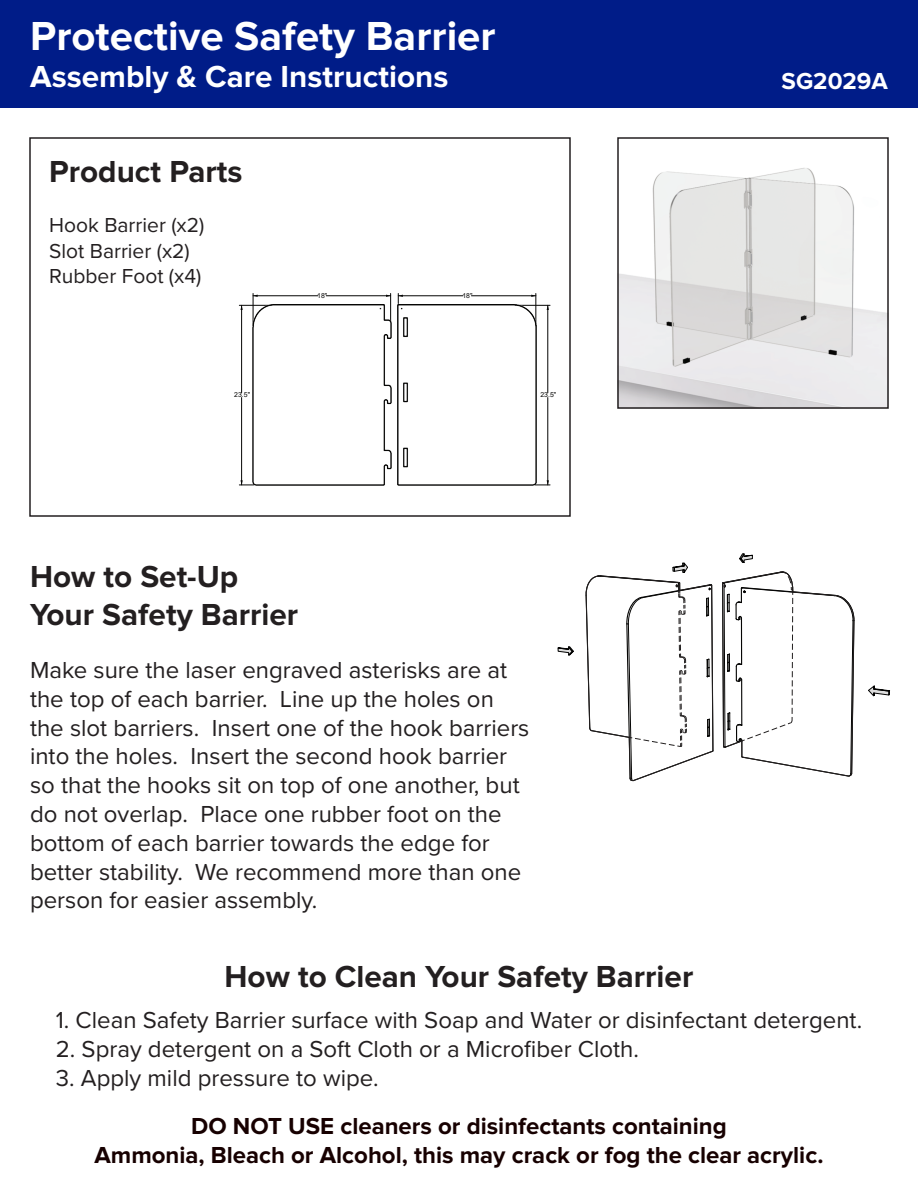
<style>
.page{position:relative;width:918px;height:1188px;background:#fff}
.page>*{position:absolute;margin:0;border:0;box-sizing:border-box;transform-origin:0 0}
.t1{font:700 42px "Proxima Nova";color:#fff}
.t2{font:700 31.5px/37.8px "Proxima Nova";color:#231f20}
.t3{font:700 31.5px "Proxima Nova";color:#fff}
.t4{font:24px/28.8px "Proxima Nova";color:#231f20}
.t5{font:700 24px/28.8px "Proxima Nova";color:#170000;text-align:center}
.t6{font:700 24px "Proxima Nova";color:#fff}
.t7{font:21px/25.2px "Proxima Nova";color:#231f20}
.t8{font:6.9px "Arial";color:#050504}
</style>
<div class="page">
<img style="left:620px;top:168px;width:266px;height:238px">
<div style="left:0;top:0;width:918px;height:108px;background:#001c88"></div>
<div style="left:617px;top:137px;width:272px;height:272px;border:2px solid #231f20"></div>
<div style="left:29px;top:137px;width:542px;height:380px;border:2px solid #231f20"></div>
<hr style="left:515px;top:305px;width:35px;height:1px;background:#050504">
<hr style="left:548px;top:305px;width:1px;height:88px;background:#050504">
<hr style="left:548px;top:398px;width:1px;height:87px;background:#050504">
<svg style="left:537px;top:480px;width:13px;height:6px"></svg>
<hr style="left:536px;top:293px;width:1px;height:33px;background:#050504">
<hr style="left:398px;top:296px;width:65px;height:1px;background:#050504">
<hr style="left:471px;top:296px;width:65px;height:1px;background:#050504">
<svg style="left:398px;top:293px;width:5px;height:11px"></svg>
<hr style="left:239px;top:305px;width:33px;height:1px;background:#050504">
<hr style="left:241px;top:305px;width:1px;height:88px;background:#050504">
<hr style="left:241px;top:398px;width:1px;height:87px;background:#050504">
<svg style="left:239px;top:480px;width:13px;height:6px"></svg>
<hr style="left:253px;top:293px;width:1px;height:33px;background:#050504">
<hr style="left:326px;top:296px;width:65px;height:1px;background:#050504">
<hr style="left:253px;top:296px;width:65px;height:1px;background:#050504">
<svg style="left:386px;top:293px;width:5px;height:12px"></svg>
<img style="left:397px;top:305px;width:140px;height:181px">
<img style="left:252px;top:305px;width:140px;height:181px">
<svg style="left:721px;top:202px;width:133px;height:575px"></svg>
<svg style="left:722px;top:572px;width:132px;height:204px"></svg>
<svg style="left:586px;top:563px;width:127px;height:218px"></svg>
<svg style="left:557px;top:646px;width:17px;height:9px"></svg>
<svg style="left:868px;top:686px;width:22px;height:10px"></svg>
<svg style="left:739px;top:553px;width:14px;height:10px"></svg>
<h1 class="t1" style="left:30px;top:11px;width:467px">Protective Safety Barrier</h1>
<h2 class="t3" style="left:30px;top:59px;width:420px">Assembly &amp; Care Instructions</h2>
<p class="t6" style="left:782px;top:68px;width:108px">SG2029A</p>
<h2 class="t2" style="left:49px;top:153px;width:195px">Product Parts</h2>
<p class="t7" style="left:49px;top:212px;width:157px">Hook Barrier (x2)<br>Slot Barrier (x2)<br>Rubber Foot (x4)</p>
<p class="t8" style="left:234px;top:390px;width:17px">23.5"</p>
<p class="t8" style="left:317px;top:291px;width:12px">18"</p>
<p class="t8" style="left:462px;top:291px;width:12px">18"</p>
<p class="t8" style="left:540px;top:390px;width:17px">23.5"</p>
<h2 class="t2" style="left:30px;top:558px;width:270px">How to Set-Up<br>Your Safety Barrier</h2>
<p class="t4" style="left:30px;top:655px;width:501px">Make sure the laser engraved asterisks are at the top of each barrier. Line up the holes on the slot barriers. Insert one of the hook barriers into the holes. Insert the second hook barrier so that the hooks sit on top of one another, but do not overlap. Place one rubber foot on the bottom of each barrier towards the edge for better stability. We recommend more than one person for easier assembly.</p>
<h2 class="t2" style="left:225px;top:959px;width:470px">How to Clean Your Safety Barrier</h2>
<p class="t4" style="left:56px;top:1005px;width:808px">1. Clean Safety Barrier surface with Soap and Water or disinfectant detergent.</p>
<p class="t4" style="left:56px;top:1033px;width:585px">2. Spray detergent on a Soft Cloth or a Microfiber Cloth.</p>
<p class="t4" style="left:56px;top:1062px;width:324px">3. Apply mild pressure to wipe.</p>
<p class="t5" style="left:95px;top:1112px;width:730px">DO NOT USE cleaners or disinfectants containing<br>Ammonia, Bleach or Alcohol, this may crack or fog the clear acrylic.</p>
</div>
